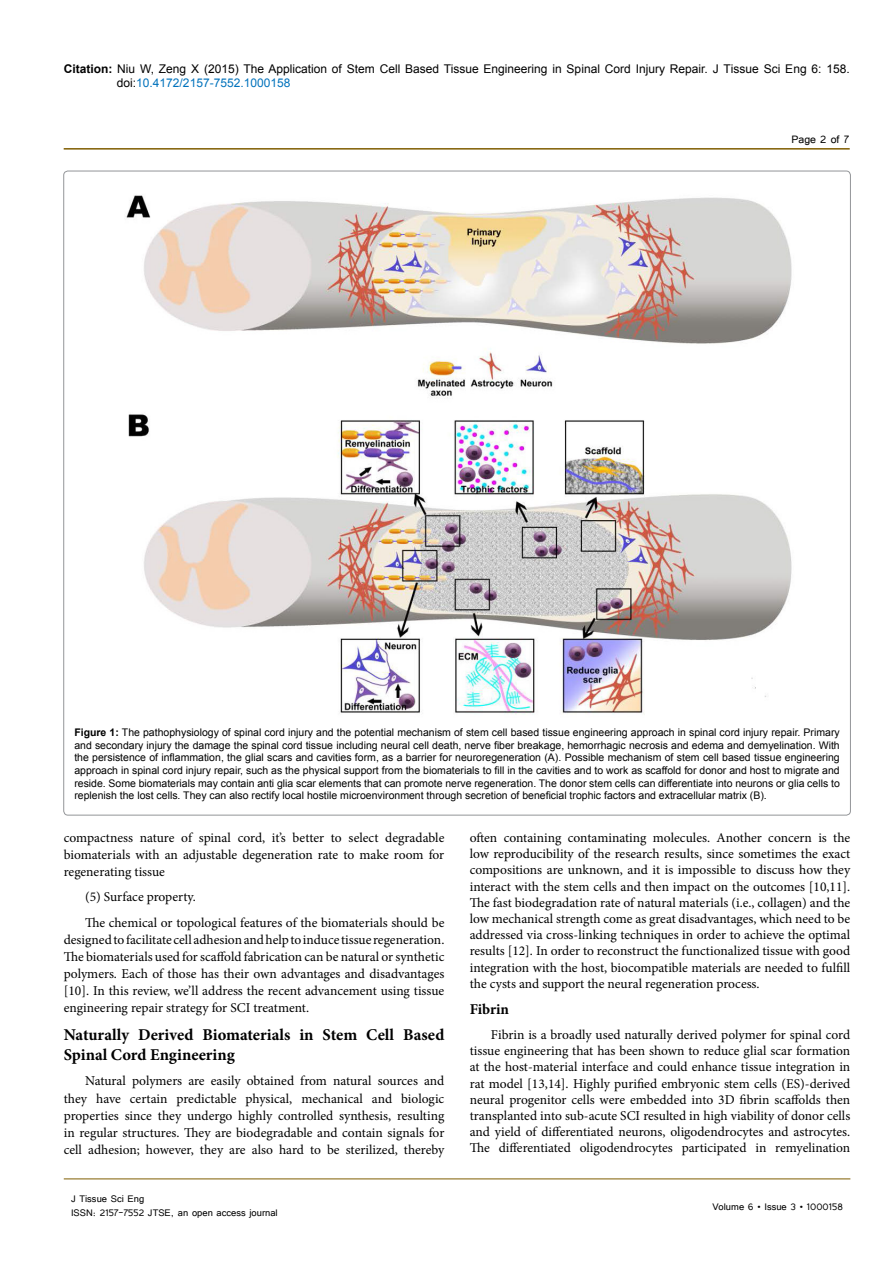
<style>
.page{position:relative;width:893px;height:1263px;background:#fff}
.page>*{position:absolute;margin:0;border:0;box-sizing:border-box;transform-origin:0 0}
.sh{font:700 16.5px/19.8px "Minion Pro";color:#000}
.ssh{font:700 15px "Minion Pro";letter-spacing:-.005em;color:#000}
.t1{font:13.5px/16.2px "Minion Pro";color:#000;text-align:justify}
.t2{font:13.5px "Tunga";color:#000}
.t3{font:12px/14.4px "Arial";color:#000}
.t4{font:12px/14.4px "Tunga";color:#000}
.t5{font:10.5px/12.6px "Arial";color:#000;text-align:justify}
.s1{font-weight:700}
.s2{color:#0072bc}
</style>
<div class="page">
<hr style="left:64px;top:148px;width:786px;height:2px;background:#7f5d00">
<hr style="left:64px;top:1179px;width:786px;height:1px;background:#7f5d00">
<img style="left:126px;top:195px;width:666px;height:520px">
<p class="t3" style="left:117px;top:61px;width:734px;text-indent:-53px"><span class="s1">Citation:</span> Niu W, Zeng X (2015) The Application of Stem Cell Based Tissue Engineering in Spinal Cord Injury Repair. J Tissue Sci Eng 6: 158. doi:<span class="s2">10.4172/2157-7552.1000158</span></p>
<p class="t2" style="left:791px;top:131px;width:59px">Page 2 of 7</p>
<p class="t5" style="left:74px;top:726px;width:767px"><span class="s1">Figure 1:</span> The pathophysiology of spinal cord injury and the potential mechanism of stem cell based tissue engineering approach in spinal cord injury repair. Primary and secondary injury the damage the spinal cord tissue including neural cell death, nerve fiber breakage, hemorrhagic necrosis and edema and demyelination. With the persistence of inflammation, the glial scars and cavities form, as a barrier for neuroregeneration (A). Possible mechanism of stem cell based tissue engineering approach in spinal cord injury repair, such as the physical support from the biomaterials to fill in the cavities and to work as scaffold for donor and host to migrate and reside. Some biomaterials may contain anti glia scar elements that can promote nerve regeneration. The donor stem cells can differentiate into neurons or glia cells to replenish the lost cells. They can also rectify local hostile microenvironment through secretion of beneficial trophic factors and extracellular matrix (B).</p>
<p class="t1" style="left:64px;top:829px;width:382px;line-height:17px">compactness nature of spinal cord, it’s better to select degradable biomaterials with an adjustable degeneration rate to make room for regenerating tissue</p>
<p class="t1" style="left:85px;top:889px;width:112px">(5) Surface property.</p>
<p class="t1" style="left:64px;top:914px;width:382px;line-height:17px;text-indent:21px">The chemical or topological features of the biomaterials should be designed to facilitate cell adhesion and help to induce tissue regeneration.<br>The biomaterials used for scaffold fabrication can be natural or synthetic polymers. Each of those has their own advantages and disadvantages [10]. In this review, we’ll address the recent advancement using tissue engineering repair strategy for SCI treatment.</p>
<p class="sh" style="left:64px;top:1024px;width:382px">Naturally Derived Biomaterials in Stem Cell Based<br>Spinal Cord Engineering</p>
<p class="t1" style="left:64px;top:1072px;width:382px;line-height:17.2px;text-indent:21px">Natural polymers are easily obtained from natural sources and they have certain predictable physical, mechanical and biologic properties since they undergo highly controlled synthesis, resulting in regular structures. They are biodegradable and contain signals for cell adhesion; however, they are also hard to be sterilized, thereby</p>
<p class="t4" style="left:71px;top:1190px;width:208px">J Tissue Sci Eng<br>ISSN: 2157-7552 JTSE, an open access journal</p>
<p class="t1" style="left:470px;top:830px;width:382px">often containing contaminating molecules. Another concern is the low reproducibility of the research results, since sometimes the exact compositions are unknown, and it is impossible to discuss how they interact with the stem cells and then impact on the outcomes [10,11].<br>The fast biodegradation rate of natural materials (i.e., collagen) and the low mechanical strength come as great disadvantages, which need to be addressed via cross-linking techniques in order to achieve the optimal results [12]. In order to reconstruct the functionalized tissue with good integration with the host, biocompatible materials are needed to fulfill the cysts and support the neural regeneration process.</p>
<p class="ssh" style="left:470px;top:999px;width:41px">Fibrin</p>
<p class="t1" style="left:470px;top:1027px;width:382px;text-indent:21px">Fibrin is a broadly used naturally derived polymer for spinal cord tissue engineering that has been shown to reduce glial scar formation at the host-material interface and could enhance tissue integration in rat model [13,14]. Highly purified embryonic stem cells (ES)-derived neural progenitor cells were embedded into 3D fibrin scaffolds then transplanted into sub-acute SCI resulted in high viability of donor cells and yield of differentiated neurons, oligodendrocytes and astrocytes.<br>The differentiated oligodendrocytes participated in remyelination</p>
<p class="t4" style="left:712px;top:1199px;width:132px">Volume 6 • Issue 3 • 1000158</p>
</div>
